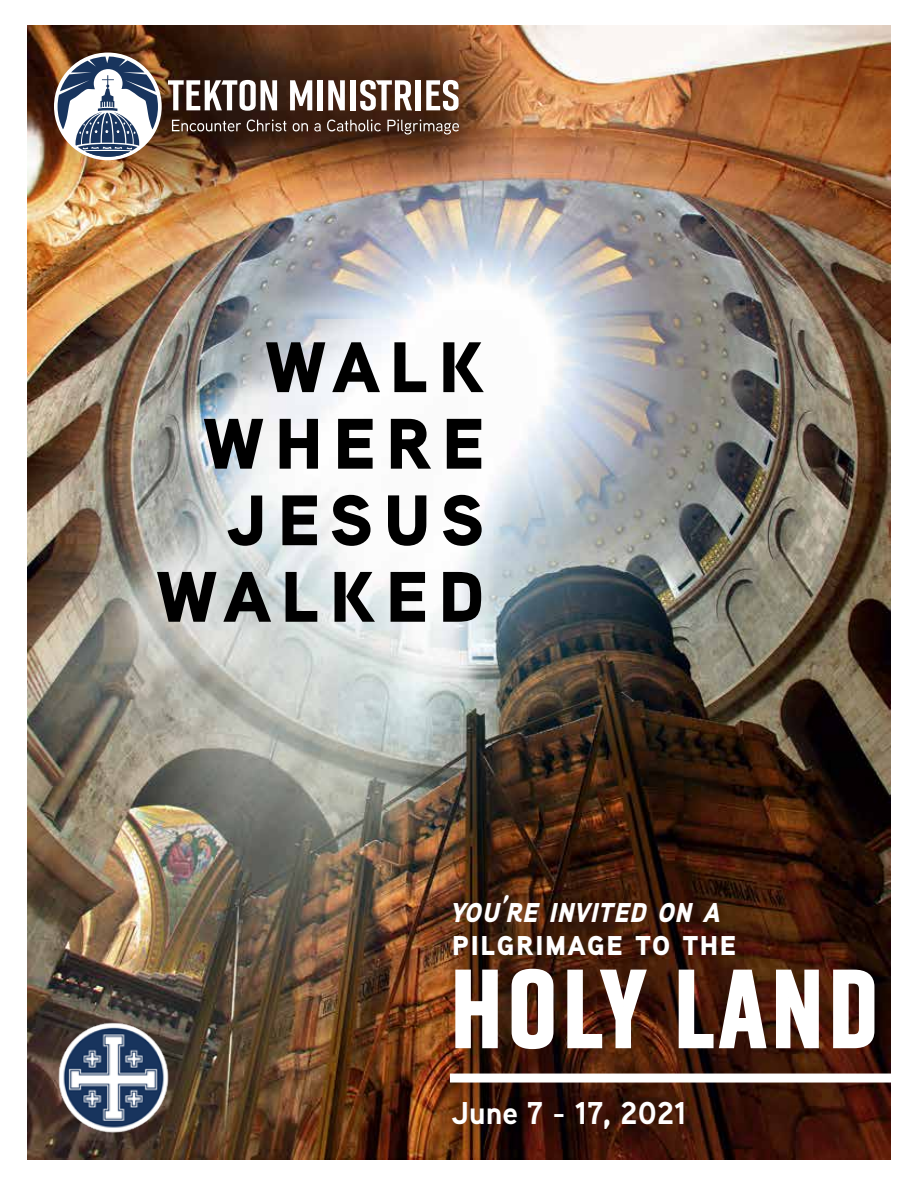
<style>
.page{position:relative;width:918px;height:1188px;background:#fff}
.page>*{position:absolute;margin:0;border:0;box-sizing:border-box;transform-origin:0 0}
.t1{font:700 108px "Rift";letter-spacing:.06em;color:#fff}
.t2{font:700 94.5px/76.5px "Aaux Next";letter-spacing:.07em;color:#000;text-align:right}
.t3{font:italic 700 36px "Aaux Next";letter-spacing:.01em;color:#fff}
.t4{font:700 36px "Aaux Next";letter-spacing:.01em;color:#fff}
.t5{font:700 31.5px "Aaux Next";color:#fff}
</style>
<div class="page">
<img style="left:27px;top:25px;width:864px;height:1134px">
<svg style="left:172px;top:120px;width:69px;height:11px"></svg>
<svg style="left:247px;top:119px;width:39px;height:12px"></svg>
<svg style="left:293px;top:123px;width:15px;height:8px"></svg>
<svg style="left:314px;top:123px;width:7px;height:8px"></svg>
<svg style="left:327px;top:119px;width:54px;height:12px"></svg>
<svg style="left:387px;top:119px;width:72px;height:16px"></svg>
<svg style="left:168px;top:80px;width:109px;height:31px"></svg>
<svg style="left:290px;top:80px;width:22px;height:30px"></svg>
<div style="left:318px;top:80px;width:5px;height:30px;background:#fff"></div>
<svg style="left:328px;top:80px;width:17px;height:30px"></svg>
<div style="left:350px;top:80px;width:5px;height:30px;background:#fff"></div>
<svg style="left:360px;top:80px;width:52px;height:31px"></svg>
<div style="left:416px;top:80px;width:5px;height:30px;background:#fff"></div>
<svg style="left:426px;top:80px;width:33px;height:31px"></svg>
<div style="left:54px;top:53px;width:108px;height:107px;background:#fff;border-radius:50%"></div>
<svg style="left:58px;top:57px;width:100px;height:100px"></svg>
<img style="left:54px;top:1016px;width:118px;height:118px">
<div style="left:450px;top:1074px;width:446px;height:9px;background:#fff"></div>
<svg style="left:454px;top:968px;width:45px;height:82px"></svg>
<svg style="left:510px;top:967px;width:45px;height:84px"></svg>
<img style="left:566px;top:968px;width:83px;height:82px">
<svg style="left:677px;top:967px;width:91px;height:83px"></svg>
<svg style="left:774px;top:968px;width:46px;height:82px"></svg>
<svg style="left:832px;top:968px;width:44px;height:82px"></svg>
<p class="t2" style="left:154px;top:319px;width:333px">walk where jesus walked</p>
<p class="t3" style="left:450px;top:884px;width:273px">you’re invited on a</p>
<p class="t4" style="left:451px;top:917px;width:287px">pilgrimage to the</p>
<p class="t1" style="left:451px;top:932px;width:428px">HOLY LAND</p>
<p class="t5" style="left:451px;top:1091px;width:237px">June 7 - 17, 2021</p>
</div>
